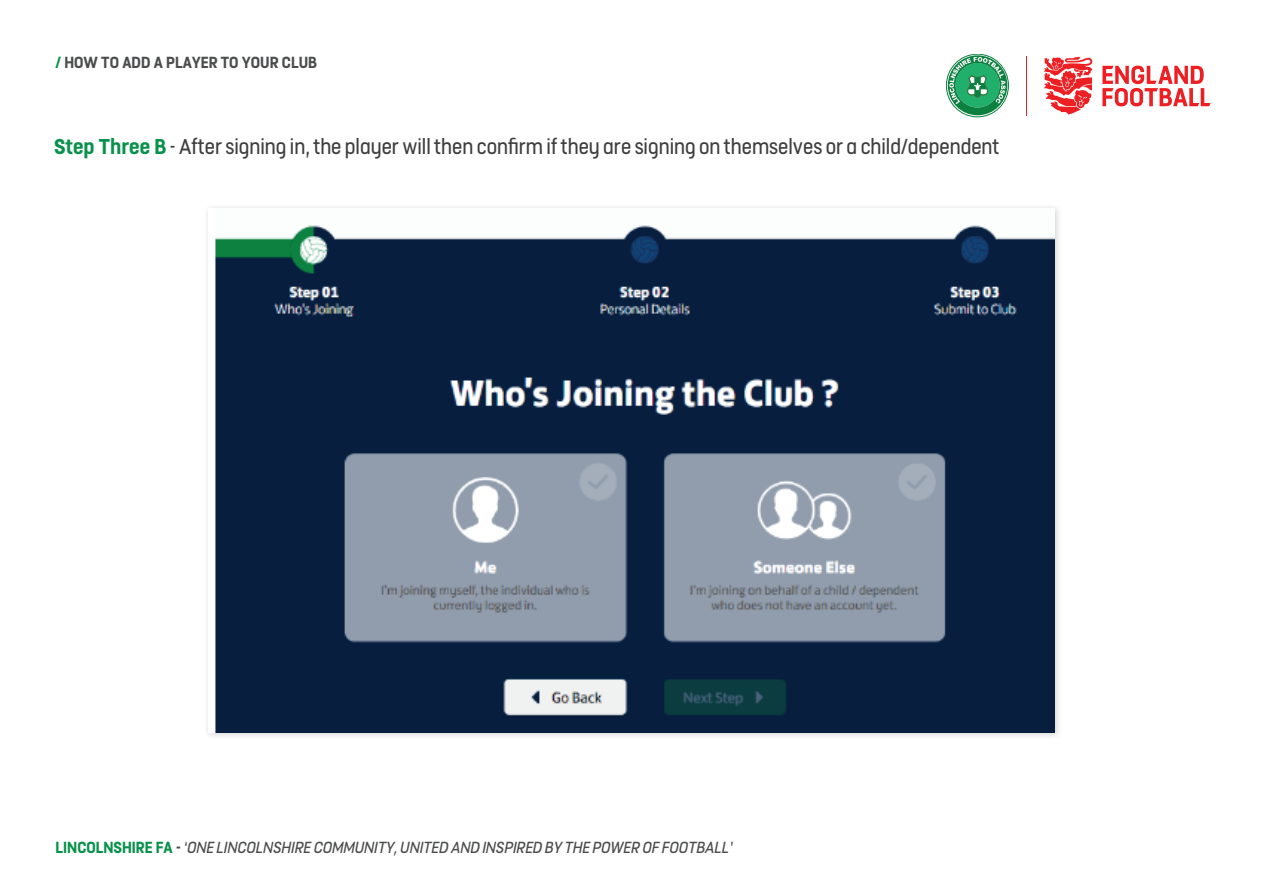
<style>
.page{position:relative;width:1263px;height:893px;background:#fff}
.page>*{position:absolute;margin:0;border:0;box-sizing:border-box;transform-origin:0 0}
.t1{font:24px "FS Dillon";color:#3e3e3f}
.t2{font:italic 18px "FS Dillon";color:#4b4c4d}
.t3{font:700 18px "FS Dillon";color:#4b4c4d}
.s1{color:#07914a}
.s2{font-weight:700;color:#07914a}
.s3{font-weight:700;font-style:normal;color:#07914a}
.s4{font-weight:700;font-style:normal}
</style>
<div class="page">
<div style="left:946px;top:54px;width:63px;height:63px;border:1px solid #0c803f;border-radius:50%"></div>
<svg style="left:948px;top:55px;width:59px;height:60px"></svg>
<hr style="left:1026px;top:56px;width:1px;height:60px;background:#e22825">
<svg style="left:1044px;top:57px;width:48px;height:58px"></svg>
<svg style="left:1102px;top:66px;width:108px;height:40px"></svg>
<div style="left:203px;top:203px;width:860px;height:538px;background:#231f20;opacity:.2"></div>
<img style="left:208px;top:209px;width:847px;height:524px">
<p class="t3" style="left:56px;top:50px;width:263px"><span class="s1">/</span> HOW TO ADD A PLAYER TO YOUR CLUB</p>
<p class="t1" style="left:54px;top:131px;width:947px"><span class="s2">Step Three B</span> - After signing in, the player will then confirm if they are signing on themselves or a child/dependent</p>
<p class="t2" style="left:56px;top:836px;width:680px"><span class="s3">LINCOLNSHIRE FA</span> <span class="s4">-</span> ‘ONE LINCOLNSHIRE COMMUNITY, UNITED AND INSPIRED BY THE POWER OF FOOTBALL’</p>
</div>
